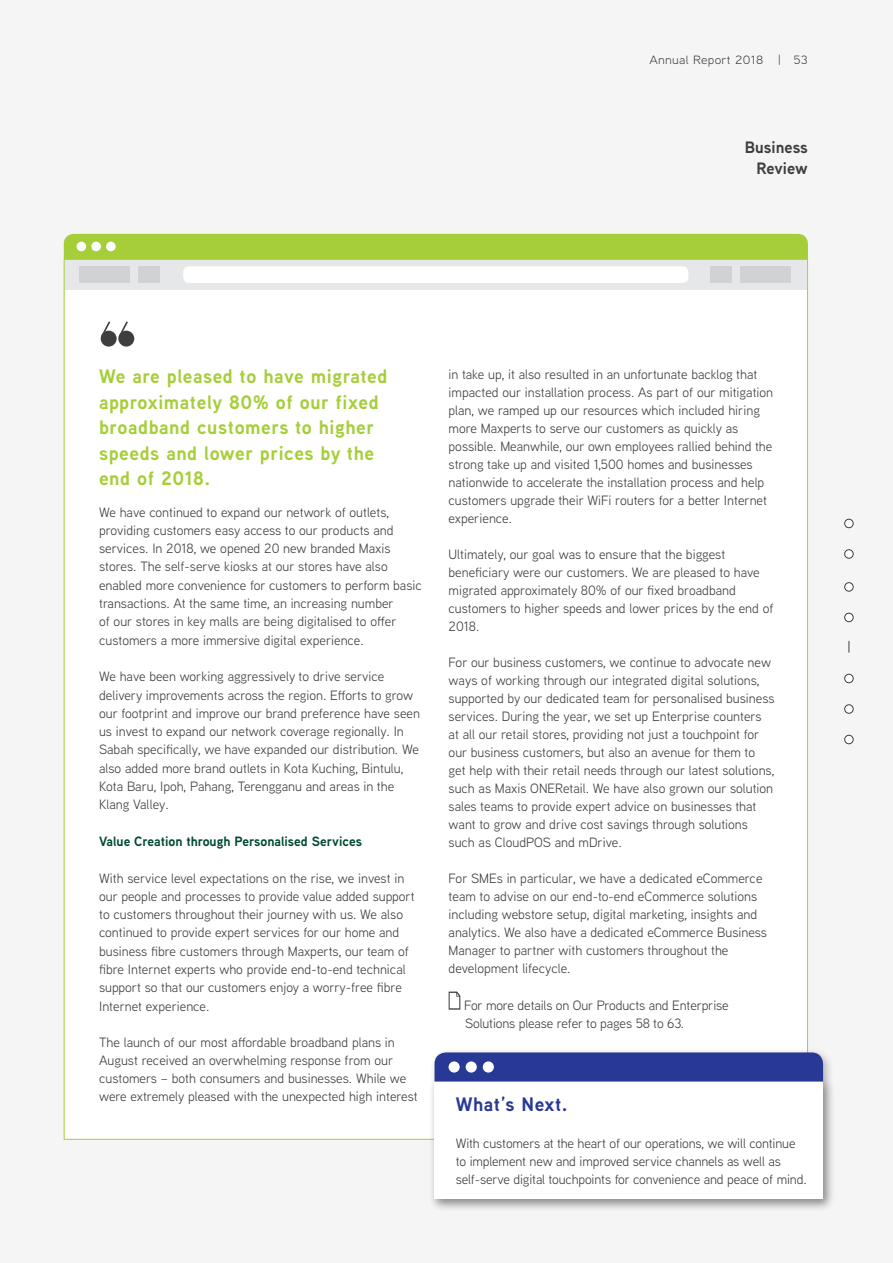
<style>
.page{position:relative;width:893px;height:1263px;background:#f5f5f6}
.page>*{position:absolute;margin:0;border:0;box-sizing:border-box;transform-origin:0 0}
.t1{font:700 19.5px/25.5px "Aaux Next";letter-spacing:.03em;color:#a6ce39}
.t2{font:700 19.5px "Aaux Next";letter-spacing:.03em;color:#273895}
.t3{font:700 16.5px "Aaux Next";color:#3e3e3f}
.t4{font:13.5px/18px "Aaux Next";color:#3e3e3f}
.t5{font:700 13.5px "Aaux Next";color:#004a33}
.t6{font:12px "Aaux Next Wide";letter-spacing:.025em;color:#3e3e3f}
</style>
<div class="page">
<svg style="left:848px;top:641px;width:1px;height:12px"></svg>
<div style="left:845px;top:519px;width:8px;height:9px;background:#fff;border-radius:50%"></div>
<div style="left:844px;top:519px;width:9px;height:9px;border:1px solid #3e3e3f;border-radius:50%"></div>
<div style="left:845px;top:613px;width:8px;height:9px;background:#fff;border-radius:50%"></div>
<div style="left:844px;top:613px;width:9px;height:9px;border:1px solid #3e3e3f;border-radius:50%"></div>
<div style="left:845px;top:583px;width:8px;height:8px;background:#fff;border-radius:50%"></div>
<div style="left:844px;top:582px;width:9px;height:9px;border:1px solid #3e3e3f;border-radius:50%"></div>
<div style="left:845px;top:550px;width:8px;height:8px;background:#fff;border-radius:50%"></div>
<div style="left:844px;top:549px;width:9px;height:10px;border:1px solid #3e3e3f;border-radius:50%"></div>
<div style="left:845px;top:674px;width:8px;height:9px;background:#fff;border-radius:50%"></div>
<div style="left:844px;top:674px;width:9px;height:9px;border:1px solid #3e3e3f;border-radius:50%"></div>
<div style="left:845px;top:705px;width:8px;height:8px;background:#fff;border-radius:50%"></div>
<div style="left:844px;top:704px;width:9px;height:10px;border:1px solid #3e3e3f;border-radius:50%"></div>
<div style="left:845px;top:735px;width:8px;height:9px;background:#fff;border-radius:50%"></div>
<div style="left:844px;top:735px;width:9px;height:9px;border:1px solid #3e3e3f;border-radius:50%"></div>
<div style="left:64px;top:259px;width:743px;height:880px;background:#fff"></div>
<div style="left:64px;top:259px;width:743px;height:31px;background:#e6e7e9"></div>
<div style="left:183px;top:266px;width:505px;height:17px;background:#fff;border-radius:6px"></div>
<div style="left:79px;top:267px;width:51px;height:16px;background:#d1d2d4"></div>
<div style="left:740px;top:267px;width:51px;height:16px;background:#d1d2d4"></div>
<div style="left:139px;top:267px;width:21px;height:16px;background:#d1d2d4"></div>
<div style="left:710px;top:267px;width:22px;height:16px;background:#d1d2d4"></div>
<svg style="left:449px;top:991px;width:11px;height:19px"></svg>
<div style="left:101px;top:331px;width:16px;height:16px;background:#3e3e3f;border-radius:50%"></div>
<div style="left:118px;top:331px;width:16px;height:16px;background:#3e3e3f;border-radius:50%"></div>
<svg style="left:100px;top:321px;width:28px;height:18px"></svg>
<div style="left:64px;top:234px;width:744px;height:25px;background:#a6ce39"></div>
<div style="left:77px;top:242px;width:9px;height:9px;background:#fff;border-radius:50%"></div>
<div style="left:91px;top:242px;width:10px;height:9px;background:#fff;border-radius:50%"></div>
<div style="left:106px;top:242px;width:10px;height:9px;background:#fff;border-radius:50%"></div>
<div style="left:429px;top:1047px;width:405px;height:164px;background:#231f20;opacity:.3"></div>
<div style="left:428px;top:1075px;width:408px;height:137px;background:#231f20;opacity:.3"></div>
<div style="left:435px;top:1081px;width:388px;height:118px;background:#fff"></div>
<div style="left:435px;top:1052px;width:388px;height:29px;background:#273895"></div>
<div style="left:449px;top:1061px;width:11px;height:11px;background:#fff;border-radius:50%"></div>
<div style="left:466px;top:1061px;width:11px;height:11px;background:#fff;border-radius:50%"></div>
<div style="left:483px;top:1061px;width:11px;height:11px;background:#fff;border-radius:50%"></div>
<p class="t6" style="left:649px;top:52px;width:160px">Annual Report 2018 | 53</p>
<p class="t3" style="left:745px;top:136px;width:65px">Business</p>
<p class="t3" style="left:757px;top:157px;width:53px">Review</p>
<p class="t1" style="left:99px;top:363px;width:290px">We are pleased to have migrated approximately 80% of our fixed broadband customers to higher speeds and lower prices by the end of 2018.</p>
<p class="t4" style="left:449px;top:365px;width:326px">in take up, it also resulted in an unfortunate backlog that impacted our installation process. As part of our mitigation plan, we ramped up our resources which included hiring more Maxperts to serve our customers as quickly as possible. Meanwhile, our own employees rallied behind the strong take up and visited 1,500 homes and businesses nationwide to accelerate the installation process and help customers upgrade their WiFi routers for a better Internet experience.</p>
<p class="t4" style="left:449px;top:545px;width:326px">Ultimately, our goal was to ensure that the biggest beneficiary were our customers. We are pleased to have migrated approximately 80% of our fixed broadband customers to higher speeds and lower prices by the end of 2018.</p>
<p class="t4" style="left:449px;top:653px;width:327px">For our business customers, we continue to advocate new ways of working through our integrated digital solutions, supported by our dedicated team for personalised business services. During the year, we set up Enterprise counters at all our retail stores, providing not just a touchpoint for our business customers, but also an avenue for them to get help with their retail needs through our latest solutions, such as Maxis ONERetail. We have also grown our solution sales teams to provide expert advice on businesses that want to grow and drive cost savings through solutions such as CloudPOS and mDrive.</p>
<p class="t4" style="left:449px;top:869px;width:320px">For SMEs in particular, we have a dedicated eCommerce team to advise on our end-to-end eCommerce solutions including webstore setup, digital marketing, insights and analytics. We also have a dedicated eCommerce Business Manager to partner with customers throughout the development lifecycle.</p>
<p class="t4" style="left:464px;top:995px;width:266px">For more details on Our Products and Enterprise<br>Solutions please refer to pages 58 to 63.</p>
<p class="t4" style="left:99px;top:502px;width:324px">We have continued to expand our network of outlets, providing customers easy access to our products and services. In 2018, we opened 20 new branded Maxis stores. The self-serve kiosks at our stores have also enabled more convenience for customers to perform basic transactions. At the same time, an increasing number<br>of our stores in key malls are being digitalised to offer customers a more immersive digital experience.</p>
<p class="t4" style="left:99px;top:667px;width:322px">We have been working aggressively to drive service delivery improvements across the region. Efforts to grow our footprint and improve our brand preference have seen us invest to expand our network coverage regionally. In Sabah specifically, we have expanded our distribution. We also added more brand outlets in Kota Kuching, Bintulu, Kota Baru, Ipoh, Pahang, Terengganu and areas in the Klang Valley.</p>
<p class="t5" style="left:99px;top:832px;width:264px">Value Creation through Personalised Services</p>
<p class="t4" style="left:99px;top:868px;width:317px">With service level expectations on the rise, we invest in our people and processes to provide value added support to customers throughout their journey with us. We also continued to provide expert services for our home and business fibre customers through Maxperts, our team of fibre Internet experts who provide end-to-end technical support so that our customers enjoy a worry-free fibre Internet experience.</p>
<p class="t4" style="left:99px;top:1033px;width:320px">The launch of our most affordable broadband plans in August received an overwhelming response from our customers – both consumers and businesses. While we were extremely pleased with the unexpected high interest</p>
<p class="t2" style="left:456px;top:1091px;width:113px">What’s Next.</p>
<p class="t4" style="left:456px;top:1133px;width:352px">With customers at the heart of our operations, we will continue to implement new and improved service channels as well as self-serve digital touchpoints for convenience and peace of mind.</p>
</div>
